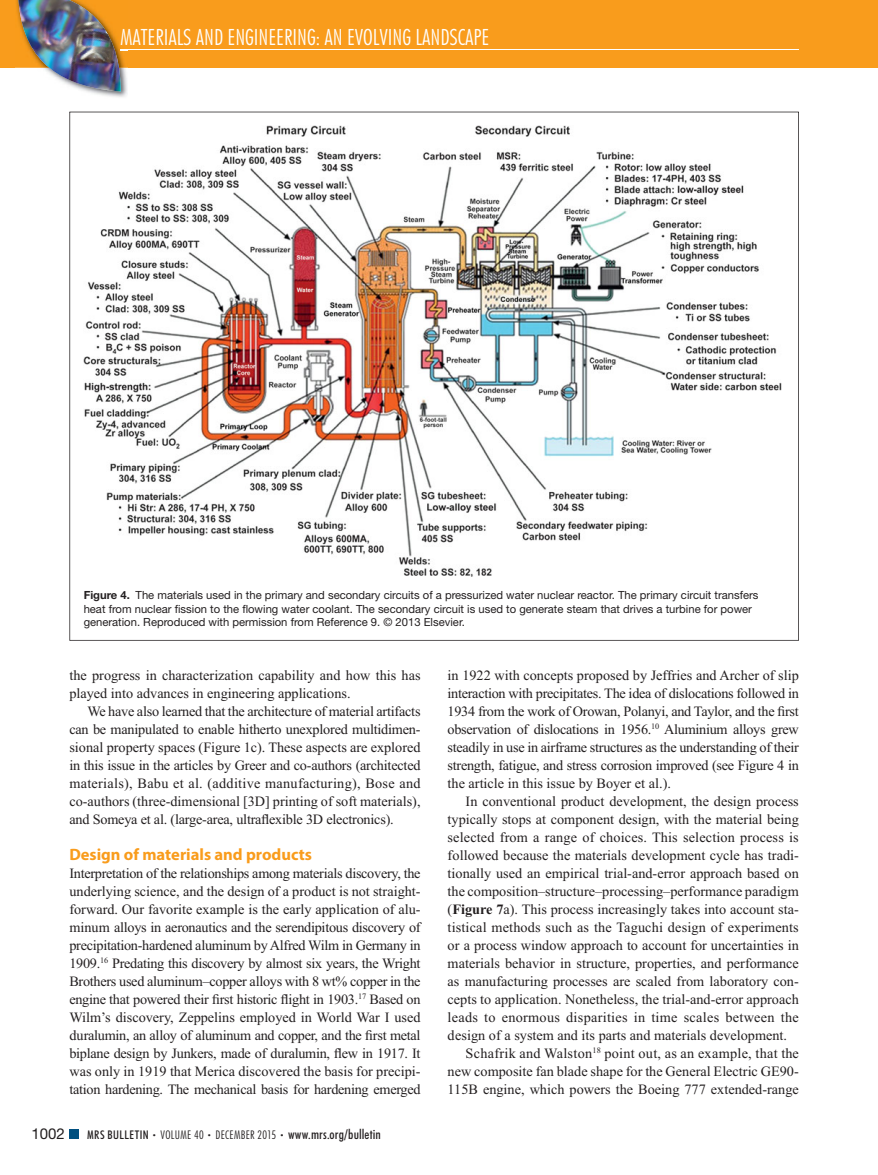
<style>
.page{position:relative;width:878px;height:1175px;background:#fff}
.page>*{position:absolute;margin:0;border:0;box-sizing:border-box;transform-origin:0 0}
.t1{font:300 condensed 22.5px "Futura BT";color:#fff}
.t2{font:700 16.5px "Myriad Pro";color:#f99c1c}
.t3{font:15px "Helvetica Neue LT Std";color:#231f20}
.t4{font:14.25px/18px "Times New Roman";color:#231f20;text-align:justify}
.t5{font:14.25px "Times New Roman";letter-spacing:.02em;color:#231f20}
.t6{font:300 condensed 12px "Futura BT";letter-spacing:.025em;color:#231f20}
.t7{font:11.25px/13.5px "Helvetica Neue LT Std";color:#231f20}
.s1{font-weight:700}
.s2{font-weight:500}
.s3{font-size:7.5px}
.s4{font-weight:500;font-size:13.5px}
</style>
<div class="page">
<div style="left:0;top:0;width:878px;height:68px;background:#f99c1c"></div>
<hr style="left:121px;top:50px;width:678px;height:1px;background:#fff">
<div style="left:69px;top:1130px;width:9px;height:8px;background:#005080"></div>
<img style="left:90px;top:92px;width:37px;height:5px">
<svg style="left:121px;top:49px;width:7px;height:43px"></svg>
<img style="left:18px;top:0;width:103px;height:92px">
<svg style="left:69px;top:112px;width:729px;height:528px"></svg>
<h1 class="t1" style="left:121px;top:29px;width:370px">MATERIALS AND ENGINEERING: AN EVOLVING LANDSCAPE</h1>
<p class="t7" style="left:84px;top:590px;width:676px"><span class="s1">Figure 4.</span> The materials used in the primary and secondary circuits of a pressurized water nuclear reactor. The primary circuit transfers heat from nuclear fission to the flowing water coolant. The secondary circuit is used to generate steam that drives a turbine for power generation. Reproduced with permission from Reference 9. © 2013 Elsevier.</p>
<p class="t4" style="left:69px;top:667px;width:353px">the progress in characterization capability and how this has played into advances in engineering applications.</p>
<p class="t4" style="left:69px;top:703px;width:353px;text-indent:18px">We have also learned that the architecture of material artifacts can be manipulated to enable hitherto unexplored multidimen&shy;sional property spaces ( Figure 1c ). These aspects are explored in this issue in the articles by Greer and co-authors (architected materials), Babu et al. (additive manufacturing), Bose and co-authors (three-dimensional [3D] printing of soft materials), and Someya et al. (large-area, ultraflexible 3D electronics).</p>
<p class="t2" style="left:69px;top:848px;width:244px">Design of materials and products</p>
<p class="t4" style="left:69px;top:865px;width:353px">Interpretation of the relationships among materials discovery, the underlying science, and the design of a product is not straight&shy;forward. Our favorite example is the early application of alu&shy;minum alloys in aeronautics and the serendipitous discovery of precipitation-hardened aluminum by Alfred Wilm in Germany in 1909. <sup>16</sup> Predating this discovery by almost six years, the Wright Brothers used aluminum–copper alloys with 8 wt% copper in the engine that powered their first historic flight in 1903. <sup>17</sup> Based on Wilm’s discovery, Zeppelins employed in World War I used duralumin, an alloy of aluminum and copper, and the first metal biplane design by Junkers, made of duralumin, flew in 1917. It was only in 1919 that Merica discovered the basis for precipi&shy;tation hardening. The mechanical basis for hardening emerged</p>
<p class="t3" style="left:32px;top:1128px;width:35px">1002</p>
<p class="t6" style="left:87px;top:1130px;width:295px"><span class="s2">MRS BULLETIN</span> <span class="s3">•</span> VOLUME 40 <span class="s3">•</span> DECEMBER 2015 <span class="s3">•</span> <span class="s4">www.mrs.org/bulletin</span></p>
<p class="t4" style="left:447px;top:667px;width:353px">in 1922 with concepts proposed by Jeffries and Archer of slip interaction with precipitates. The idea of dislocations followed in 1934 from the work of Orowan, Polanyi, and Taylor, and the first observation of dislocations in 1956. <sup>10</sup> Aluminium alloys grew steadily in use in airframe structures as the understanding of their strength, fatigue, and stress corrosion improved (see Figure 4 in the article in this issue by Boyer et al.).</p>
<p class="t4" style="left:465px;top:793px;width:334px">In conventional product development, the design process</p>
<p class="t4" style="left:447px;top:811px;width:353px">typically stops at component design, with the material being</p>
<p class="t4" style="left:447px;top:829px;width:353px">selected from a range of choices. This selection process is</p>
<p class="t4" style="left:447px;top:847px;width:353px">followed because the materials development cycle has tradi-</p>
<p class="t4" style="left:447px;top:865px;width:353px">tionally used an empirical trial-and-error approach based on</p>
<p class="t4" style="left:447px;top:883px;width:353px">the composition–structure–processing–performance paradigm</p>
<p class="t4" style="left:447px;top:901px;width:353px">( <span class="s1">Figure 7</span> a). This process increasingly takes into account sta-</p>
<p class="t4" style="left:447px;top:919px;width:353px">tistical methods such as the Taguchi design of experiments</p>
<p class="t4" style="left:447px;top:937px;width:353px">or a process window approach to account for uncertainties in</p>
<p class="t4" style="left:447px;top:955px;width:353px">materials behavior in structure, properties, and performance</p>
<p class="t4" style="left:447px;top:973px;width:353px">as manufacturing processes are scaled from laboratory con-</p>
<p class="t4" style="left:447px;top:991px;width:353px">cepts to application. Nonetheless, the trial-and-error approach</p>
<p class="t5" style="left:447px;top:1012px;width:353px">leads to enormous disparities in time scales between the</p>
<p class="t4" style="left:447px;top:1027px;width:341px">design of a system and its parts and materials development.</p>
<p class="t5" style="left:465px;top:1048px;width:334px">Schafrik and Walston <sup>18</sup> point out, as an example, that the</p>
<p class="t4" style="left:447px;top:1063px;width:353px">new composite fan blade shape for the General Electric GE90-</p>
<p class="t4" style="left:447px;top:1081px;width:353px">115B engine, which powers the Boeing 777 extended-range</p>
</div>
